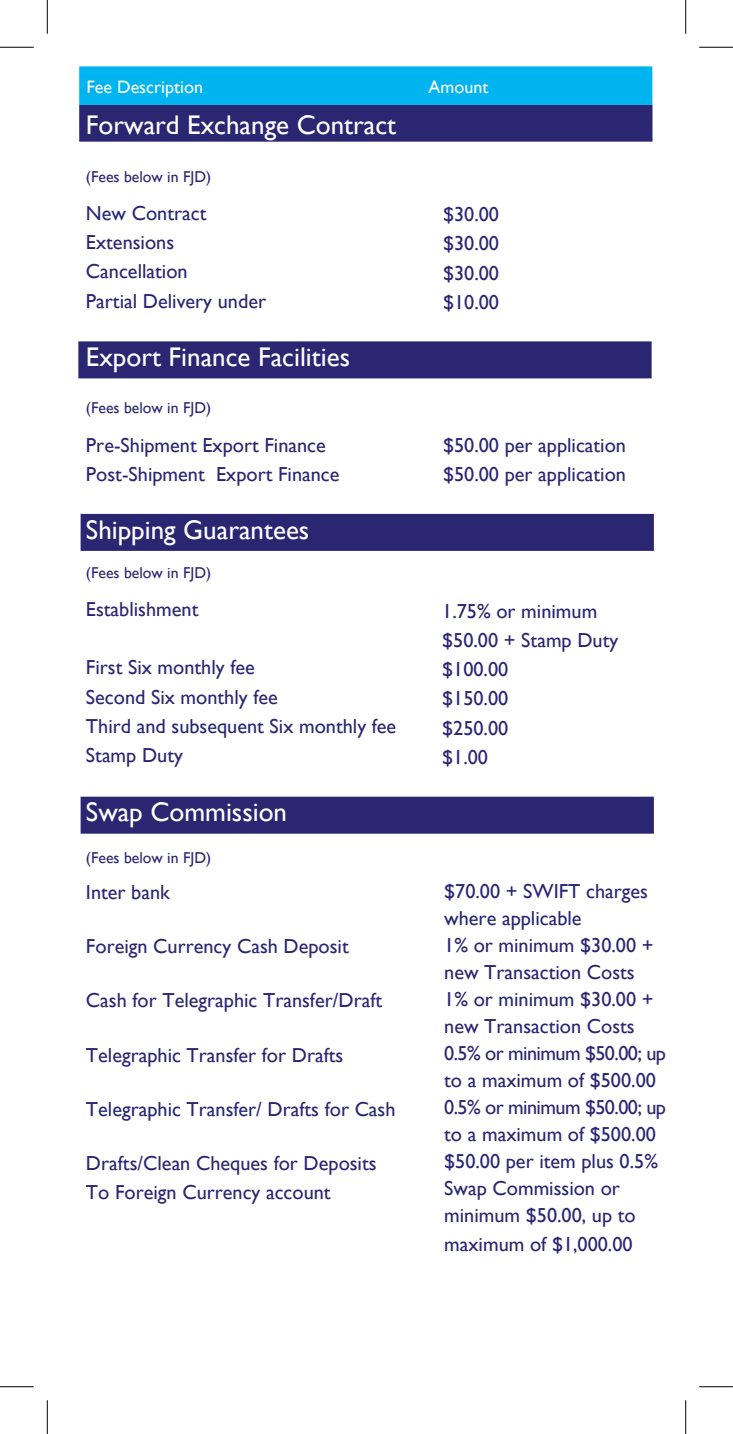
<style>
.page{position:relative;width:733px;height:1434px;background:#fff}
.page>*{position:absolute;margin:0;border:0;box-sizing:border-box;transform-origin:0 0}
.t1{font:27px "Gill Sans";color:#fff}
.t2{font:20.25px/29.2px "Gill Sans";color:#2a2672}
.t3{font:18px "Gill Sans";color:#fff}
.t4{font:15.75px "Gill Sans";color:#2a2672}
</style>
<div class="page">
<div style="left:79px;top:105px;width:573px;height:37px;background:#2a2672;border:2px solid #2a2672"></div>
<div style="left:79px;top:66px;width:573px;height:39px;background:#00b4ef;border:2px solid #00b5f0"></div>
<div style="left:78px;top:341px;width:573px;height:37px;background:#2a2672;border:2px solid #2a2672"></div>
<div style="left:81px;top:514px;width:572px;height:37px;background:#2a2672;border:2px solid #2a2672"></div>
<div style="left:81px;top:797px;width:572px;height:37px;background:#2a2672;border:2px solid #2a2672"></div>
<hr style="left:0;top:47px;width:34px;height:1px;background:#000">
<hr style="left:699px;top:47px;width:33px;height:1px;background:#000">
<hr style="left:0;top:1386px;width:34px;height:1px;background:#000">
<hr style="left:699px;top:1386px;width:33px;height:1px;background:#000">
<hr style="left:47px;top:0;width:1px;height:34px;background:#000">
<hr style="left:47px;top:1400px;width:1px;height:34px;background:#000">
<hr style="left:685px;top:0;width:1px;height:34px;background:#000">
<hr style="left:685px;top:1400px;width:1px;height:34px;background:#000">
<p class="t3" style="left:86px;top:76px;width:118px">Fee Description</p>
<p class="t3" style="left:428px;top:76px;width:61px">Amount</p>
<h1 class="t1" style="left:86px;top:110px;width:312px">Forward Exchange Contract</h1>
<p class="t4" style="left:86px;top:167px;width:127px">(Fees below in FJD)</p>
<p class="t2" style="left:86px;top:199px;width:182px">New Contract<br>Extensions<br>Cancellation<br>Partial Delivery under</p>
<h1 class="t1" style="left:86px;top:341px;width:265px">Export Finance Facilities</h1>
<p class="t4" style="left:86px;top:399px;width:127px">(Fees below in FJD)</p>
<p class="t2" style="left:86px;top:431px;width:255px">Pre-Shipment Export Finance<br>Post-Shipment Export Finance</p>
<h1 class="t1" style="left:86px;top:515px;width:225px">Shipping Guarantees</h1>
<p class="t4" style="left:86px;top:563px;width:127px">(Fees below in FJD)</p>
<p class="t2" style="left:86px;top:595px;width:114px">Establishment</p>
<p class="t2" style="left:86px;top:653px;width:312px">First Six monthly fee<br>Second Six monthly fee<br>Third and subsequent Six monthly fee<br>Stamp Duty</p>
<h1 class="t1" style="left:86px;top:796px;width:202px">Swap Commission</h1>
<p class="t4" style="left:86px;top:849px;width:127px">(Fees below in FJD)</p>
<p class="t2" style="left:86px;top:878px;width:85px">Inter bank</p>
<p class="t2" style="left:86px;top:932px;width:264px">Foreign Currency Cash Deposit</p>
<p class="t2" style="left:86px;top:986px;width:297px">Cash for Telegraphic Transfer/Draft</p>
<p class="t2" style="left:86px;top:1040px;width:259px">Telegraphic Transfer for Drafts</p>
<p class="t2" style="left:86px;top:1094px;width:311px">Telegraphic Transfer/ Drafts for Cash</p>
<p class="t2" style="left:86px;top:1148px;width:292px">Drafts/Clean Cheques for Deposits<br>To Foreign Currency account</p>
<p class="t2" style="left:443px;top:200px;width:57px;text-align:justify">$30.00 $30.00 $30.00 $10.00</p>
<p class="t2" style="left:443px;top:431px;width:184px">$50.00 per application $50.00 per application</p>
<p class="t2" style="left:442px;top:597px;width:177px">1.75% or minimum $50.00 + Stamp Duty $100.00<br>$150.00<br>$250.00<br>$1.00</p>
<p class="t2" style="left:444px;top:878px;width:223px;line-height:27px">$70.00 + SWIFT charges where applicable<br>1% or minimum $30.00 + new Transaction Costs<br>1% or minimum $30.00 + new Transaction Costs<br>0.5% or minimum $50.00; up to a maximum of $500.00<br>0.5% or minimum $50.00; up to a maximum of $500.00 $50.00 per item plus 0.5%<br>Swap Commission or minimum $50.00, up to</p>
<p class="t2" style="left:444px;top:1230px;width:190px">maximum of $1,000.00</p>
</div>
